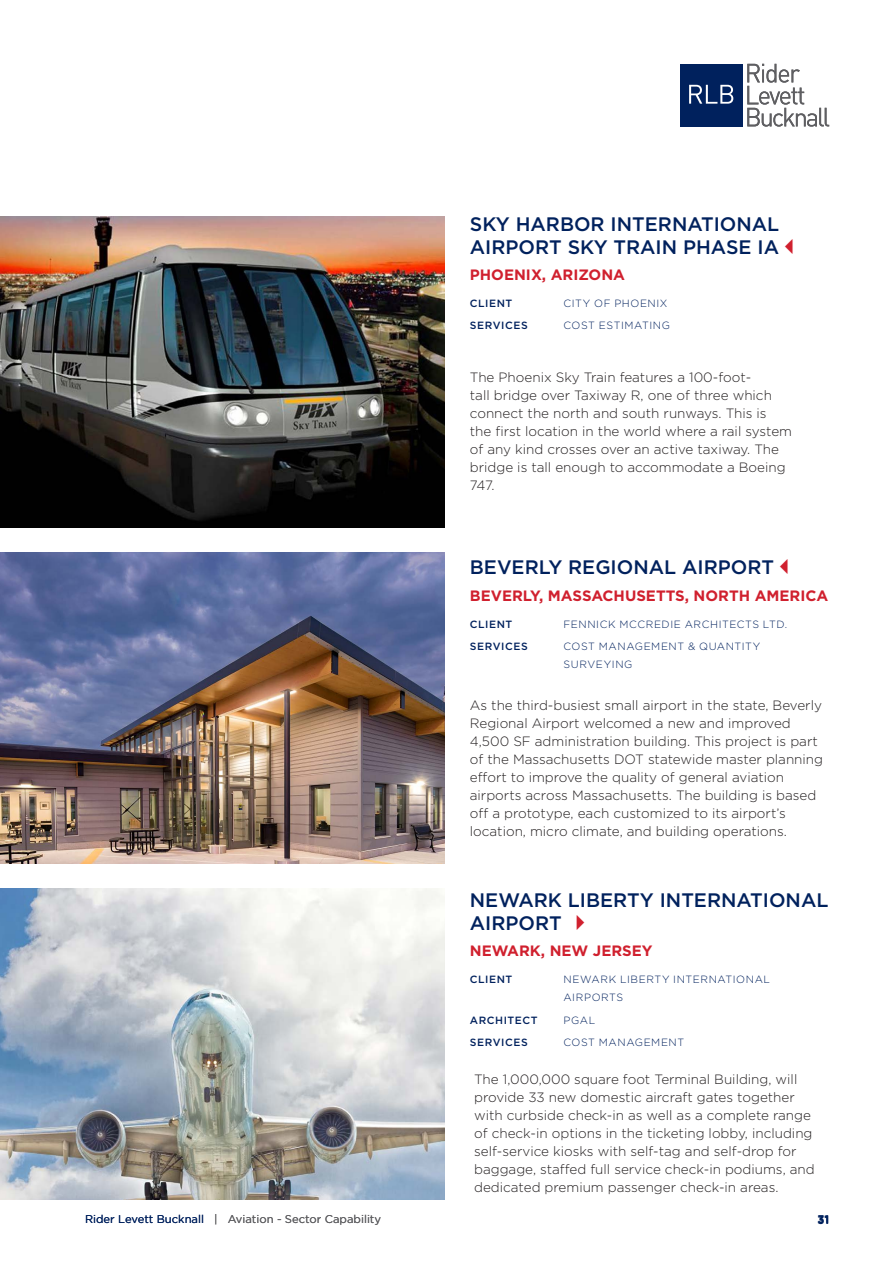
<style>
.page{position:relative;width:893px;height:1263px;background:#fff}
.page>*{position:absolute;margin:0;border:0;box-sizing:border-box;transform-origin:0 0}
.Project_Name{font:500 19.5px/22.5px "Gotham";color:#00215d}
.City__Country{font:700 15px "Gotham";color:#d0202e}
.Body_text{font:300 13.5px/18px "Gotham";color:#231f20}
.t1{font:11.25px "Gotham";color:#5f5f62}
.t2{font:11.25px "Gotham";color:#00215d}
.t3{font:700 11.25px "Gotham";color:#00215d}
.Details{font:300 10.5px/18px "Gotham";letter-spacing:.055em;color:#00215d}
.Details-2{font:500 10.5px "Gotham";letter-spacing:.055em;color:#00215d}
.s1{color:#d0202e}
</style>
<div class="page">
<img style="left:0;top:889px;width:444px;height:310px">
<img style="left:0;top:553px;width:444px;height:310px">
<img style="left:0;top:217px;width:444px;height:310px">
<div style="left:680px;top:64px;width:63px;height:62px;background:#00215d"></div>
<svg style="left:747px;top:64px;width:82px;height:63px"></svg>
<svg style="left:689px;top:85px;width:44px;height:19px"></svg>
<p class="Project_Name" style="left:470px;top:212px;width:335px">SKY HARBOR INTERNATIONAL<br>AIRPORT SKY TRAIN PHASE IA<span class="s1">✓</span></p>
<p class="City__Country" style="left:470px;top:266px;width:157px">PHOENIX, ARIZONA</p>
<p class="Details-2" style="left:470px;top:297px;width:44px">CLIENT</p>
<p class="Details" style="left:563px;top:294px;width:106px">CITY OF PHOENIX</p>
<p class="Details-2" style="left:470px;top:320px;width:60px">SERVICES</p>
<p class="Details" style="left:563px;top:316px;width:108px">COST ESTIMATING</p>
<p class="Body_text" style="left:470px;top:368px;width:324px">The Phoenix Sky Train features a 100-foot-<br>tall bridge over Taxiway R, one of three which connect the north and south runways. This is<br>the first location in the world where a rail system of any kind crosses over an active taxiway. The bridge is tall enough to accommodate a Boeing 747.</p>
<p class="Project_Name" style="left:470px;top:555px;width:330px">BEVERLY REGIONAL AIRPORT<span class="s1">✓</span></p>
<p class="City__Country" style="left:470px;top:587px;width:360px">BEVERLY, MASSACHUSETTS, NORTH AMERICA</p>
<p class="Details-2" style="left:470px;top:618px;width:44px">CLIENT</p>
<p class="Details" style="left:563px;top:615px;width:225px">FENNICK MCCREDIE ARCHITECTS LTD.</p>
<p class="Details-2" style="left:470px;top:640px;width:60px">SERVICES</p>
<p class="Details" style="left:563px;top:637px;width:199px">COST MANAGEMENT &amp; QUANTITY<br>SURVEYING</p>
<p class="Body_text" style="left:470px;top:696px;width:355px">As the third-busiest small airport in the state, Beverly Regional Airport welcomed a new and improved 4,500 SF administration building. This project is part of the Massachusetts DOT statewide master planning effort to improve the quality of general aviation airports across Massachusetts. The building is based off a prototype, each customized to its airport’s location, micro climate, and building operations.</p>
<p class="Project_Name" style="left:470px;top:889px;width:360px">NEWARK LIBERTY INTERNATIONAL<br>AIRPORT <span class="s1">✔</span></p>
<p class="City__Country" style="left:470px;top:942px;width:184px">NEWARK, NEW JERSEY</p>
<p class="Details-2" style="left:470px;top:973px;width:44px">CLIENT</p>
<p class="Details" style="left:563px;top:970px;width:208px">NEWARK LIBERTY INTERNATIONAL<br>AIRPORTS</p>
<p class="Details-2" style="left:470px;top:1014px;width:69px">ARCHITECT</p>
<p class="Details" style="left:563px;top:1011px;width:33px">PGAL</p>
<p class="Details-2" style="left:470px;top:1036px;width:60px">SERVICES</p>
<p class="Details" style="left:563px;top:1033px;width:122px">COST MANAGEMENT</p>
<p class="Body_text" style="left:474px;top:1070px;width:342px">The 1,000,000 square foot Terminal Building, will provide 33 new domestic aircraft gates together with curbside check-in as well as a complete range of check-in options in the ticketing lobby, including self-service kiosks with self-tag and self-drop for baggage, staffed full service check-in podiums, and dedicated premium passenger check-in areas.</p>
<p class="t2" style="left:85px;top:1213px;width:121px">Rider Levett Bucknall</p>
<p class="t1" style="left:214px;top:1213px;width:168px">| Aviation - Sector Capability</p>
<p class="t3" style="left:817px;top:1213px;width:13px">31</p>
</div>
